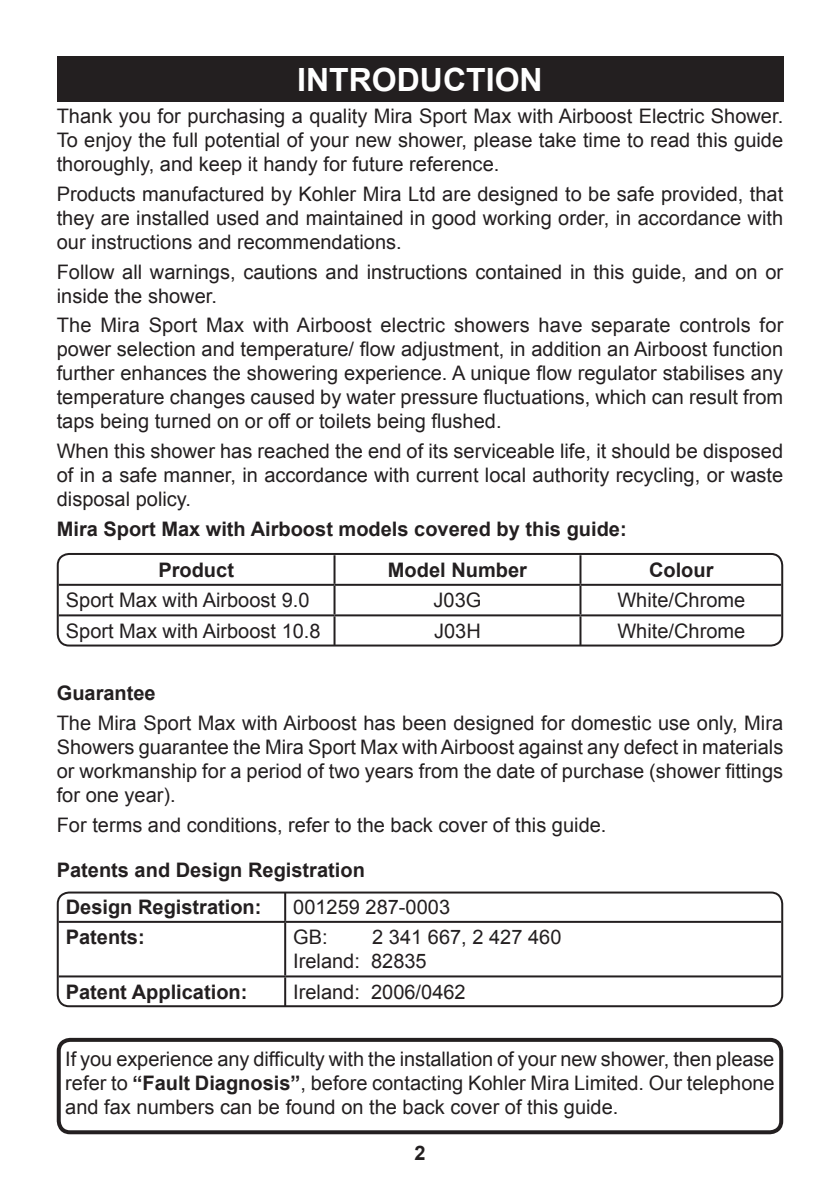
<style>
.page{position:relative;width:840px;height:1191px;background:#fff}
.page>*{position:absolute;margin:0;border:0;box-sizing:border-box;transform-origin:0 0}
.Heading_1{font:700 32px "Arial";color:#fff}
.Body_Justify{font:20px/24px "Arial";color:#231f20;text-align:justify}
.Body_Justify-2{font:700 20px "Arial";color:#231f20}
.Heading_2{font:700 20px "Arial";color:#231f20}
.s1{font-weight:700}
</style>
<div class="page">
<div style="left:57px;top:1037px;width:725px;height:97px;border:4px solid #231f20;border-radius:11px"></div>
<div style="left:57px;top:57px;width:725px;height:45px;background:#231f20"></div>
<div style="left:57px;top:891px;width:725px;height:116px;border:2px solid #231f20;border-radius:11px"></div>
<hr style="left:284px;top:892px;width:2px;height:29px;background:#231f20">
<hr style="left:59px;top:921px;width:226px;height:2px;background:#231f20">
<hr style="left:285px;top:921px;width:495px;height:2px;background:#231f20">
<hr style="left:284px;top:923px;width:2px;height:52px;background:#231f20">
<hr style="left:59px;top:975px;width:226px;height:2px;background:#231f20">
<hr style="left:285px;top:975px;width:495px;height:2px;background:#231f20">
<hr style="left:284px;top:977px;width:2px;height:29px;background:#231f20">
<div style="left:57px;top:553px;width:725px;height:93px;border:2px solid #231f20;border-radius:11px"></div>
<hr style="left:333px;top:555px;width:2px;height:29px;background:#231f20">
<hr style="left:579px;top:555px;width:2px;height:29px;background:#231f20">
<hr style="left:59px;top:584px;width:275px;height:2px;background:#231f20">
<hr style="left:334px;top:584px;width:246px;height:2px;background:#231f20">
<hr style="left:333px;top:586px;width:2px;height:28px;background:#231f20">
<hr style="left:580px;top:584px;width:200px;height:2px;background:#231f20">
<hr style="left:579px;top:586px;width:2px;height:28px;background:#231f20">
<hr style="left:59px;top:614px;width:275px;height:2px;background:#231f20">
<hr style="left:334px;top:614px;width:246px;height:2px;background:#231f20">
<hr style="left:333px;top:616px;width:2px;height:29px;background:#231f20">
<hr style="left:580px;top:614px;width:200px;height:2px;background:#231f20">
<hr style="left:579px;top:616px;width:2px;height:29px;background:#231f20">
<p class="Heading_1" style="left:297px;top:58px;width:247px">INTRODUCTION</p>
<p class="Body_Justify" style="left:57px;top:104px;width:727px">Thank you for purchasing a quality Mira Sport Max with Airboost Electric Shower.<br>To enjoy the full potential of your new shower, please take time to read this guide thoroughly, and keep it handy for future reference.</p>
<p class="Body_Justify" style="left:57px;top:182px;width:727px">Products manufactured by Kohler Mira Ltd are designed to be safe provided, that they are installed used and maintained in good working order, in accordance with our instructions and recommendations.</p>
<p class="Body_Justify" style="left:57px;top:260px;width:727px">Follow all warnings, cautions and instructions contained in this guide, and on or inside the shower.</p>
<p class="Body_Justify" style="left:57px;top:313px;width:727px">The Mira Sport Max with Airboost electric showers have separate controls for power selection and temperature/ flow adjustment, in addition an Airboost function further enhances the showering experience. A unique flow regulator stabilises any temperature changes caused by water pressure fluctuations, which can result from taps being turned on or off or toilets being flushed.</p>
<p class="Body_Justify" style="left:57px;top:439px;width:727px">When this shower has reached the end of its serviceable life, it should be disposed of in a safe manner, in accordance with current local authority recycling, or waste disposal policy.</p>
<p class="Body_Justify-2" style="left:57px;top:515px;width:571px">Mira Sport Max with Airboost models covered by this guide:</p>
<p class="Body_Justify-2" style="left:158px;top:556px;width:77px">Product</p>
<p class="Body_Justify-2" style="left:388px;top:556px;width:140px">Model Number</p>
<p class="Body_Justify-2" style="left:648px;top:556px;width:66px">Colour</p>
<p class="Body_Justify" style="left:66px;top:588px;width:245px">Sport Max with Airboost 9.0</p>
<p class="Body_Justify" style="left:433px;top:588px;width:49px">J03G</p>
<p class="Body_Justify" style="left:617px;top:588px;width:129px">White/Chrome</p>
<p class="Body_Justify" style="left:66px;top:619px;width:256px">Sport Max with Airboost 10.8</p>
<p class="Body_Justify" style="left:434px;top:619px;width:48px">J03H</p>
<p class="Body_Justify" style="left:617px;top:619px;width:129px">White/Chrome</p>
<p class="Heading_2" style="left:57px;top:680px;width:100px">Guarantee</p>
<p class="Body_Justify" style="left:57px;top:711px;width:727px">The Mira Sport Max with Airboost has been designed for domestic use only, Mira Showers guarantee the Mira Sport Max with Airboost against any defect in materials or workmanship for a period of two years from the date of purchase (shower fittings for one year).</p>
<p class="Body_Justify" style="left:57px;top:813px;width:551px">For terms and conditions, refer to the back cover of this guide.</p>
<p class="Heading_2" style="left:57px;top:856px;width:309px">Patents and Design Registration</p>
<p class="Body_Justify-2" style="left:66px;top:893px;width:197px">Design Registration:</p>
<p class="Body_Justify" style="left:293px;top:895px;width:158px">001259 287-0003</p>
<p class="Body_Justify-2" style="left:66px;top:924px;width:80px">Patents:</p>
<p class="Body_Justify" style="left:293px;top:925px;width:36px">GB:</p>
<p class="Body_Justify" style="left:372px;top:925px;width:191px">2 341 667, 2 427 460</p>
<p class="Body_Justify" style="left:293px;top:949px;width:135px">Ireland: 82835</p>
<p class="Body_Justify-2" style="left:66px;top:978px;width:183px">Patent Application:</p>
<p class="Body_Justify" style="left:293px;top:980px;width:174px">Ireland: 2006/0462</p>
<p class="Body_Justify" style="left:65px;top:1047px;width:710px">If you experience any difficulty with the installation of your new shower, then please refer to <span class="s1">“Fault Diagnosis”</span>, before contacting Kohler Mira Limited. Our telephone and fax numbers can be found on the back cover of this guide.</p>
<p class="Body_Justify-2" style="left:414px;top:1139px;width:13px">2</p>
</div>
